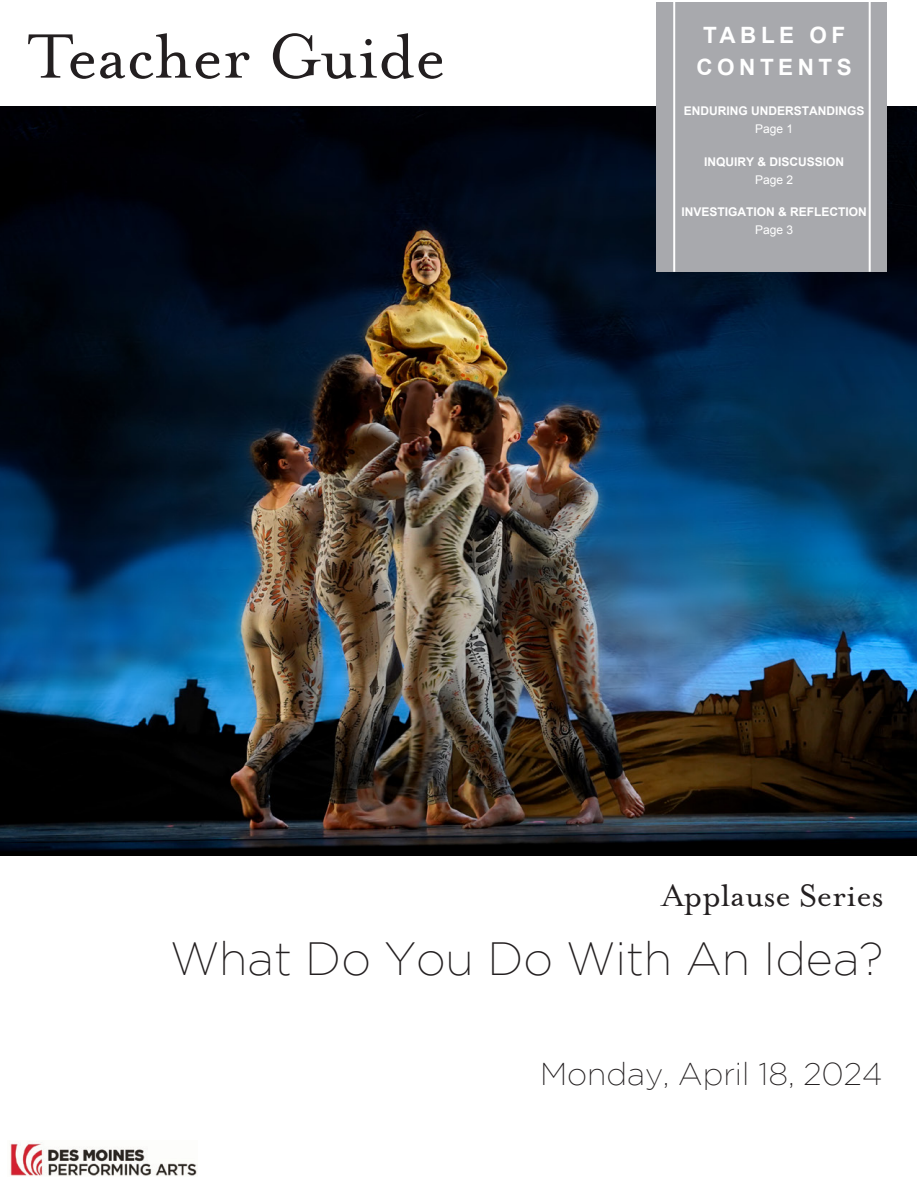
<style>
.page{position:relative;width:918px;height:1188px;background:#fff}
.page>*{position:absolute;margin:0;border:0;box-sizing:border-box;transform-origin:0 0}
.t1{font:72px "Mrs Eaves Roman";color:#231f20}
.t2{font:200 46.5px "Gotham";color:#231f20}
.t3{font:36px "Mrs Eaves Roman";color:#231f20}
.t4{font:200 31.5px "Gotham";color:#231f20}
.t5{font:700 22.5px/31.5px "Arial";letter-spacing:.2em;color:#fff}
.t6{font:700 12px "Arial";color:#fff}
.t7{font:12px "Arial";color:#fff}
.s1{font-style:inherit}
</style>
<div class="page">
<img style="left:10px;top:1142px;width:187px;height:34px">
<img style="left:0;top:106px;width:917px;height:749px">
<div style="left:657px;top:2px;width:230px;height:269px;background:#a8a9ad"></div>
<hr style="left:673px;top:0;width:2px;height:272px;background:#fff">
<hr style="left:869px;top:0;width:2px;height:272px;background:#fff">
<h1 class="t1" style="left:27px;top:17px;width:419px">Teacher Guide</h1>
<h3 class="t5" style="left:697px;top:19px;width:157px">TABLE OF<br>CONTENTS</h3>
<p class="t6" style="left:684px;top:104px;width:182px">ENDURING UNDERSTANDINGS</p>
<p class="t7" style="left:755px;top:122px;width:40px">Page 1</p>
<p class="t6" style="left:704px;top:155px;width:141px">INQUIRY &amp; DISCUSSION</p>
<p class="t7" style="left:755px;top:173px;width:40px">Page 2</p>
<p class="t6" style="left:682px;top:205px;width:187px">INVESTIGATION &amp; REFLECTION</p>
<p class="t7" style="left:755px;top:223px;width:40px">Page 3</p>
<h3 class="t3" style="left:662px;top:876px;width:223px">Applause Series</h3>
<h2 class="t2" style="left:170px;top:934px;width:715px">What Do You Do With An Idea?</h2>
<h3 class="t4" style="left:540px;top:1056px;width:344px">Monday, April 1<span class="s1">8</span>, 2024</h3>
</div>
